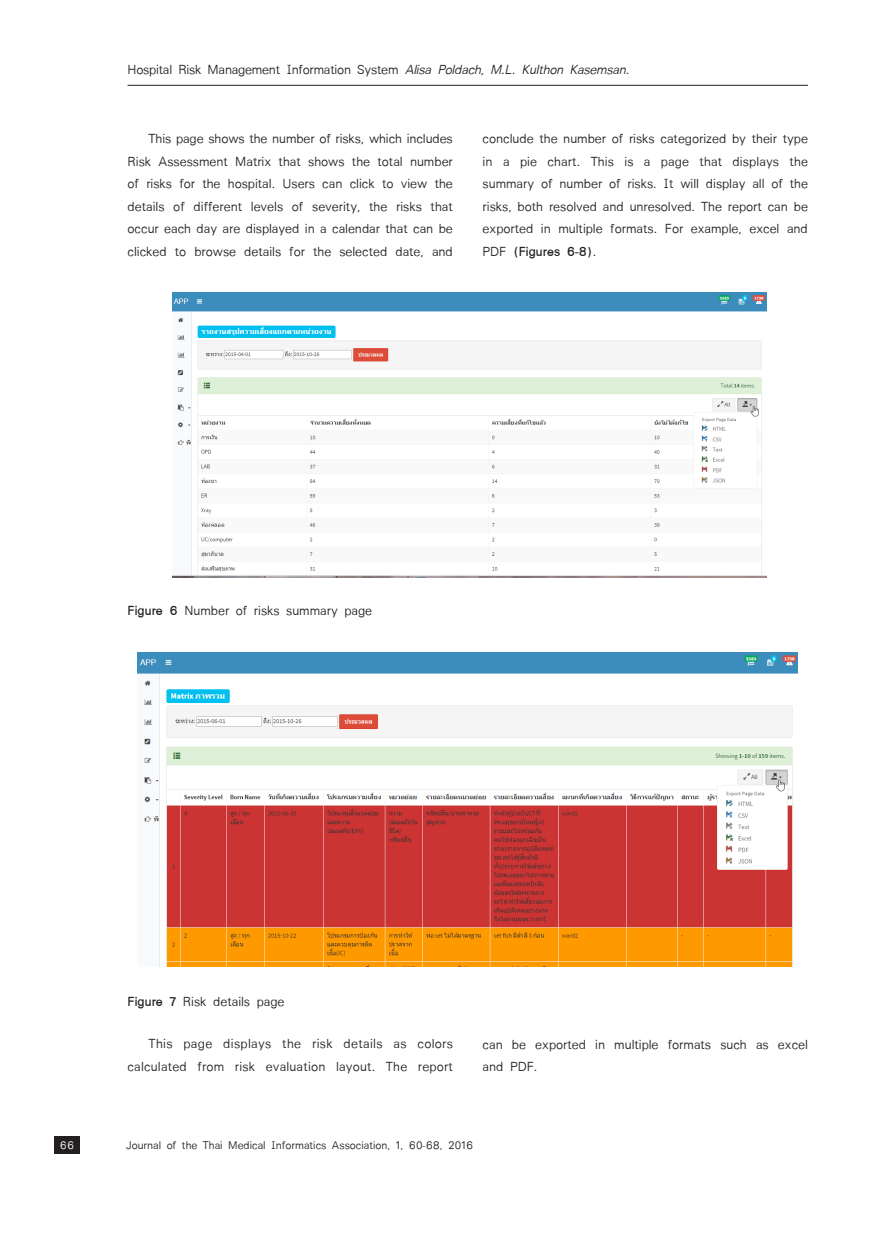
<style>
.page{position:relative;width:893px;height:1255px;background:#fff}
.page>*{position:absolute;margin:0;border:0;box-sizing:border-box;transform-origin:0 0}
.t1{font:19.5px/22.5px "Cm Prasanmit";color:#231f20;text-align:justify}
.t2{font:19.5px/42px "Cm Prasanmit";letter-spacing:.02em;color:#231f20}
.t3{font:16.5px "Cm Prasanmit";color:#231f20}
.t4{font:16.5px "Cm Prasanmit";color:#fff}
.t5{font:15.75px "Times";color:#000}
.s1{font-style:italic}
.s2{font-weight:700}
</style>
<div class="page">
<hr style="left:128px;top:85px;width:680px;height:1px;background:#231f20">
<div style="left:55px;top:1136px;width:25px;height:17px;background:#231f20"></div>
<img style="left:173px;top:292px;width:593px;height:286px">
<img style="left:138px;top:652px;width:660px;height:314px">
<p class="t1" style="left:128px;top:58px;width:503px">Hospital Risk Management Information System <span class="s1">Alisa Poldach, M.L. Kulthon Kasemsan.</span></p>
<p class="t1" style="left:128px;top:127px;width:327px;text-indent:21px">This page shows the number of risks, which includes Risk Assessment Matrix that shows the total number of risks for the hospital. Users can click to view the details of different levels of severity, the risks that occur each day are displayed in a calendar that can be clicked to browse details for the selected date, and</p>
<p class="t1" style="left:483px;top:127px;width:327px">conclude the number of risks categorized by their type in a pie chart. This is a page that displays the summary of number of risks. It will display all of the risks, both resolved and unresolved. The report can be exported in multiple formats. For example, excel and PDF <span class="s2">(Figures 6-8)</span>.</p>
<p class="t1" style="left:128px;top:599px;width:246px"><span class="s2">Figure 6</span> Number of risks summary page</p>
<p class="t4" style="left:60px;top:1134px;width:16px">66</p>
<p class="t2" style="left:149px;top:980px;width:306px;text-indent:-21px"><span class="s2">Figure 7</span> Risk details page<br>This page displays the risk details as colors</p>
<p class="t1" style="left:128px;top:1054px;width:327px">calculated from risk evaluation layout. The report</p>
<p class="t1" style="left:483px;top:1033px;width:327px">can be exported in multiple formats such as excel and PDF.</p>
<p class="t5" style="left:138px;top:1032px;width:349px">be exported in multiple formats such as excel and PDF.</p>
<p class="t3" style="left:126px;top:1135px;width:349px">Journal of the Thai Medical Informatics Association, 1, 60-68, 2016</p>
</div>
